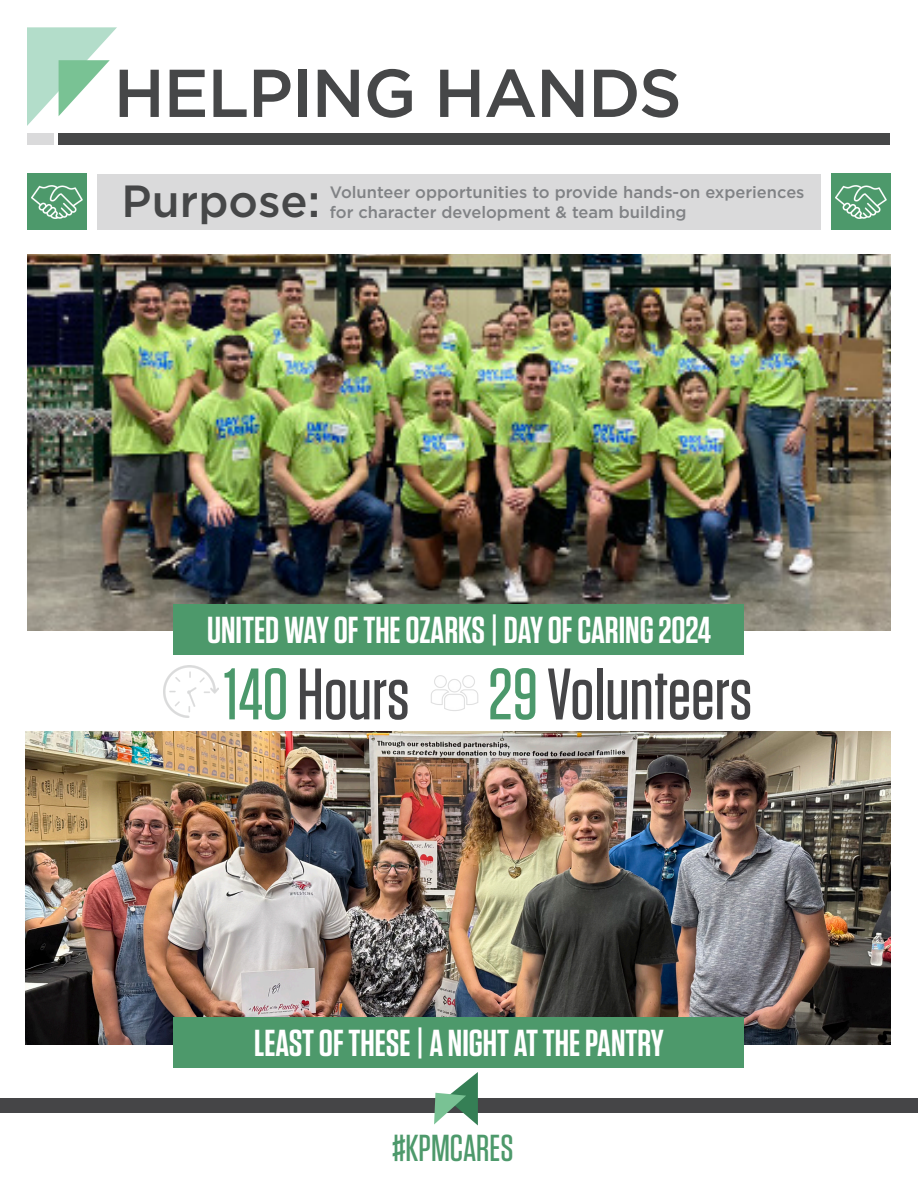
<style>
.page{position:relative;width:918px;height:1188px;background:#fff}
.page>*{position:absolute;margin:0;border:0;box-sizing:border-box;transform-origin:0 0}
.t1{font:500 72.6px "Tungsten";color:#454547}
.t2{font:500 67.5px "Gotham HTF";letter-spacing:-.02em;color:#464748}
.t3{font:500 45px "Gotham HTF";color:#464748}
.t4{font:600 37.5px "Tungsten";color:#fff}
.t5{font:500 37.5px "Tungsten";color:#4d996b}
.t6{font:500 16.5px "Gotham HTF";color:#808285}
.s1{color:#4b986b}
</style>
<div class="page">
<div style="left:98px;top:174px;width:723px;height:56px;background:#dadadb"></div>
<div style="left:27px;top:174px;width:60px;height:56px;background:#4d996b"></div>
<img style="left:32px;top:185px;width:51px;height:34px">
<div style="left:831px;top:174px;width:60px;height:56px;background:#4d996b"></div>
<img style="left:835px;top:185px;width:51px;height:34px">
<div style="left:0;top:1099px;width:918px;height:14px;background:#454547"></div>
<svg style="left:434px;top:1072px;width:44px;height:53px"></svg>
<svg style="left:27px;top:27px;width:90px;height:99px"></svg>
<div style="left:58px;top:134px;width:832px;height:11px;background:#464748"></div>
<div style="left:27px;top:134px;width:27px;height:11px;background:#dadadb"></div>
<img style="left:27px;top:255px;width:864px;height:376px">
<div style="left:174px;top:605px;width:570px;height:50px;background:#4d996b"></div>
<img style="left:164px;top:666px;width:55px;height:52px">
<img style="left:431px;top:675px;width:48px;height:36px">
<img style="left:26px;top:732px;width:865px;height:313px">
<div style="left:174px;top:1017px;width:570px;height:51px;background:#4d996b"></div>
<p class="t2" style="left:114px;top:55px;width:570px">HELPING HANDS</p>
<p class="t3" style="left:122px;top:175px;width:200px">Purpose:</p>
<p class="t6" style="left:330px;top:183px;width:476px">Volunteer opportunities to provide hands-on experiences</p>
<p class="t6" style="left:330px;top:203px;width:358px">for character development &amp; team building</p>
<p class="t4" style="left:207px;top:611px;width:505px">UNITED WAY OF THE OZARKS | DAY OF CARING 2024</p>
<p class="t1" style="left:224px;top:656px;width:530px"><span class="s1">140</span> Hours <span class="s1">29</span> Volunteers</p>
<p class="t4" style="left:254px;top:1023px;width:411px">LEAST OF THESE | A NIGHT AT THE PANTRY</p>
<p class="t5" style="left:392px;top:1128px;width:123px">#KPMCARES</p>
</div>
